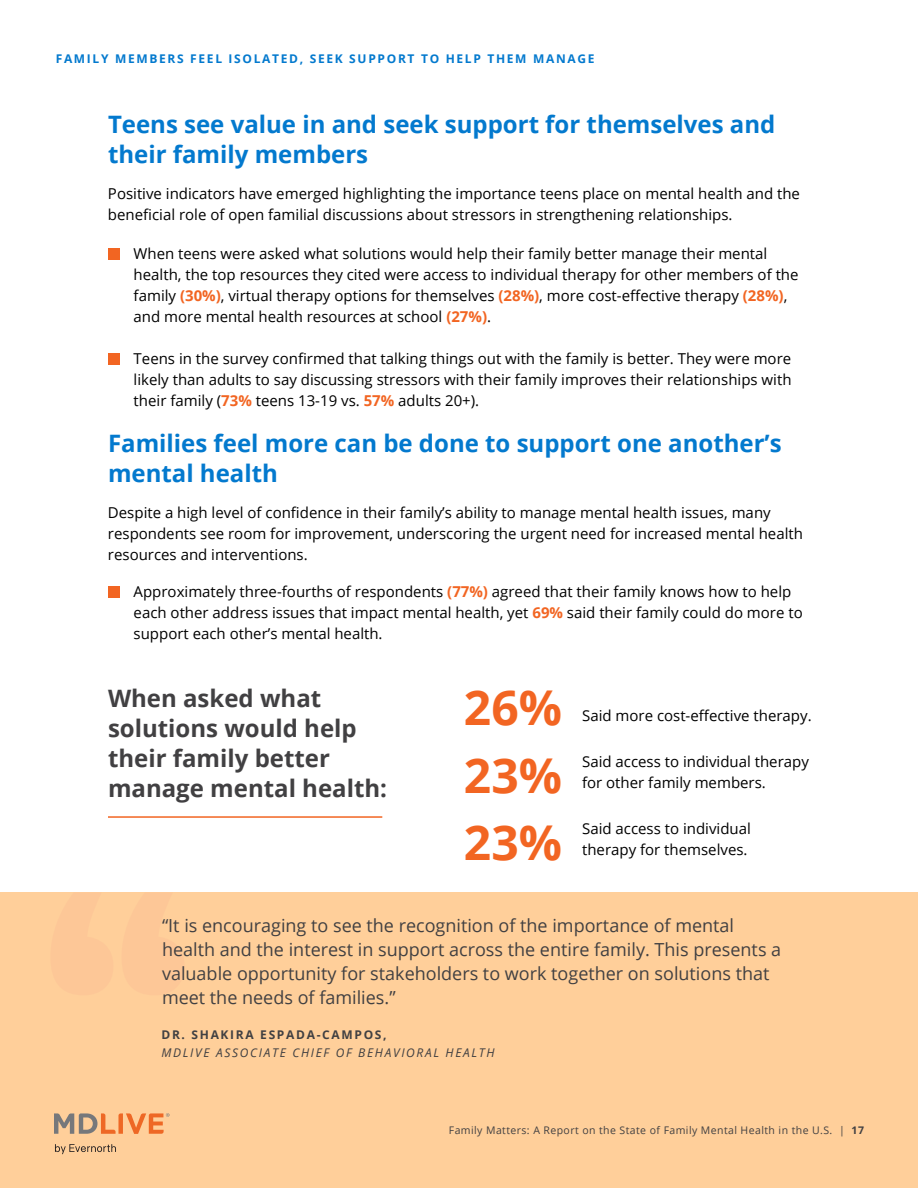
<style>
.page{position:relative;width:918px;height:1188px;background:#fff}
.page>*{position:absolute;margin:0;border:0;box-sizing:border-box;transform-origin:0 0}
.t1{font:700 48px/67.2px "Open Sans";color:#f26522;text-align:justify}
.t2{font:700 24px/30px "Open Sans";color:#0379ce}
.t3{font:700 24px/30px "Open Sans";color:#414042}
.t4{font:18px/24px "Open Sans";color:#414042}
.t5{font:15px/21px "Open Sans";color:#000}
.t6{font:700 12px "Open Sans";letter-spacing:.14em;color:#0379ce}
.t7{font:italic 12px "Open Sans";letter-spacing:.14em;color:#414042}
.t8{font:700 12px "Open Sans";letter-spacing:.14em;color:#414042}
.t9{font:10.5px "Open Sans";letter-spacing:.04em;color:#414042}
.s1{font-weight:700;color:#f26522}
.s2{font-weight:700}
</style>
<div class="page">
<div style="left:0;top:892px;width:918px;height:296px;background:#ffcf9a"></div>
<svg style="left:54px;top:1113px;width:116px;height:21px"></svg>
<svg style="left:55px;top:1144px;width:61px;height:10px"></svg>
<div style="left:108px;top:248px;width:11px;height:12px;background:#f26522"></div>
<div style="left:108px;top:586px;width:11px;height:11px;background:#f26522"></div>
<div style="left:108px;top:354px;width:11px;height:11px;background:#f26522"></div>
<hr style="left:108px;top:816px;width:274px;height:2px;background:#f26522">
<p class="t6" style="left:56px;top:50px;width:540px">FAMILY MEMBERS FEEL ISOLATED, SEEK SUPPORT TO HELP THEM MANAGE</p>
<h2 class="t2" style="left:108px;top:109px;width:669px">Teens see value in and seek support for themselves and their family members</h2>
<p class="t5" style="left:108px;top:183px;width:694px">Positive indicators have emerged highlighting the importance teens place on mental health and the beneficial role of open familial discussions about stressors in strengthening relationships.</p>
<p class="t5" style="left:134px;top:243px;width:666px">When teens were asked what solutions would help their family better manage their mental health, the top resources they cited were access to individual therapy for other members of the family <span class="s1">(30%)</span>, virtual therapy options for themselves <span class="s1">(28%)</span>, more cost-effective therapy <span class="s1">(28%)</span>, and more mental health resources at school <span class="s1">(27%)</span>.</p>
<p class="t5" style="left:134px;top:348px;width:659px;text-align:justify">Teens in the survey confirmed that talking things out with the family is better. They were more likely than adults to say discussing stressors with their family improves their relationships with their family (<span class="s1">73%</span> teens 13-19 vs. <span class="s1">57%</span> adults 20+).</p>
<h2 class="t2" style="left:108px;top:427px;width:675px">Families feel more can be done to support one another’s mental health</h2>
<p class="t5" style="left:108px;top:502px;width:697px">Despite a high level of confidence in their family’s ability to manage mental health issues, many respondents see room for improvement, underscoring the urgent need for increased mental health resources and interventions.</p>
<p class="t5" style="left:134px;top:581px;width:671px">Approximately three-fourths of respondents <span class="s1">(77%)</span> agreed that their family knows how to help each other address issues that impact mental health, yet <span class="s1">69%</span> said their family could do more to support each other’s mental health.</p>
<h2 class="t3" style="left:108px;top:683px;width:281px">When asked what solutions would help their family better manage mental health:</h2>
<h1 class="t1" style="left:464px;top:673px;width:100px">26% 23% 23%</h1>
<p class="t5" style="left:582px;top:704px;width:231px">Said more cost-effective therapy.</p>
<p class="t5" style="left:582px;top:751px;width:228px">Said access to individual therapy for other family members.</p>
<p class="t5" style="left:582px;top:818px;width:170px">Said access to individual therapy for themselves.</p>
<p class="t4" style="left:162px;top:913px;width:621px">“It is encouraging to see the recognition of the importance of mental health and the interest in support across the entire family. This presents a valuable opportunity for stakeholders to work together on solutions that meet the needs of families.”</p>
<p class="t8" style="left:161px;top:1026px;width:227px">DR. SHAKIRA ESPADA-CAMPOS,</p>
<p class="t7" style="left:161px;top:1045px;width:335px">MDLIVE ASSOCIATE CHIEF OF BEHAVIORAL HEALTH</p>
<p class="t9" style="left:449px;top:1123px;width:417px">Family Matters: A Report on the State of Family Mental Health in the U.S. | <span class="s2">17</span></p>
</div>
